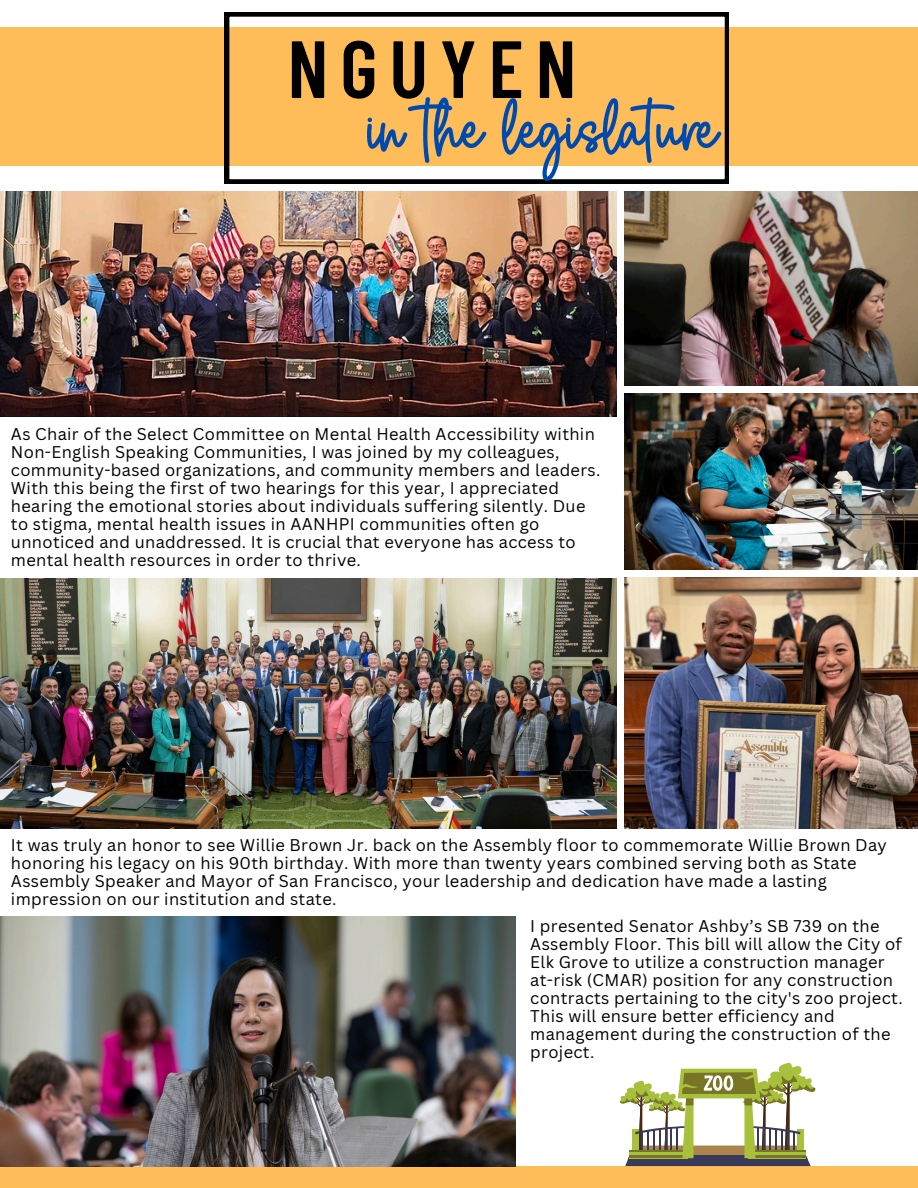
<style>
.page{position:relative;width:918px;height:1188px;background:#fff}
.page>*{position:absolute;margin:0;border:0;box-sizing:border-box;transform-origin:0 0}
.t1{font:83.1px "Pink Bloom";color:#004aad}
.t2{font:600 81px "Barlow Condensed";letter-spacing:.145em;color:#000}
.t3{font:16.5px/18px "Canva Sans";letter-spacing:.02em;color:#000}
</style>
<div class="page">
<div style="left:0;top:27px;width:918px;height:139px;background:#ffbd59"></div>
<svg style="left:225px;top:12px;width:504px;height:171px"></svg>
<div style="left:0;top:1166px;width:918px;height:22px;background:#ffbd59"></div>
<img style="left:625px;top:192px;width:293px;height:193px">
<img style="left:625px;top:393px;width:293px;height:177px">
<img style="left:0;top:192px;width:616px;height:225px">
<img style="left:0;top:579px;width:617px;height:249px">
<img style="left:625px;top:578px;width:293px;height:251px">
<img style="left:0;top:917px;width:515px;height:249px">
<svg style="left:620px;top:1063px;width:196px;height:103px"></svg>
<p class="t2" style="left:287px;top:17px;width:291px">NGUYEN</p>
<p class="t1" style="left:367px;top:88px;width:352px">in the legislature</p>
<p class="t3" style="left:11px;top:425px;width:591px">As Chair of the Select Committee on Mental Health Accessibility within Non-English Speaking Communities, I was joined by my colleagues, community-based organizations, and community members and leaders.<br>With this being the first of two hearings for this year, I appreciated hearing the emotional stories about individuals suffering silently. Due to stigma, mental health issues in AANHPI communities often go unnoticed and unaddressed. It is crucial that everyone has access to mental health resources in order to thrive.</p>
<p class="t3" style="left:11px;top:835px;width:878px">It was truly an honor to see Willie Brown Jr. back on the Assembly floor to commemorate Willie Brown Day honoring his legacy on his 90th birthday. With more than twenty years combined serving both as State Assembly Speaker and Mayor of San Francisco, your leadership and dedication have made a lasting impression on our institution and state.</p>
<p class="t3" style="left:530px;top:916px;width:374px">I presented Senator Ashby’s SB 739 on the Assembly Floor. This bill will allow the City of Elk Grove to utilize a construction manager at-risk (CMAR) position for any construction contracts pertaining to the city's zoo project.<br>This will ensure better efficiency and management during the construction of the project.</p>
</div>
